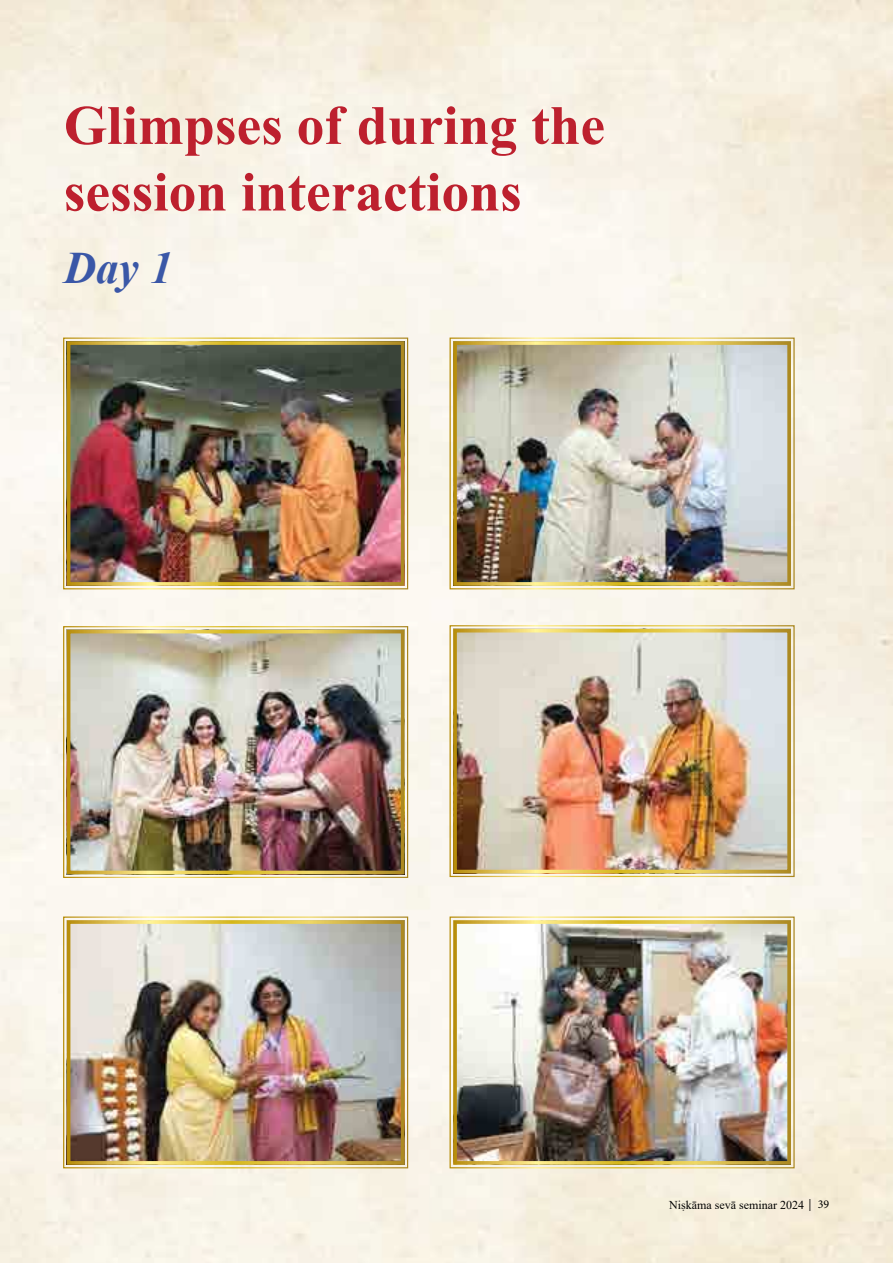
<style>
.page{position:relative;width:893px;height:1263px;background:#fff}
.page>*{position:absolute;margin:0;border:0;box-sizing:border-box;transform-origin:0 0}
.t1{font:700 55.5px/66.6px "Times New Roman";color:#bd202e}
.t2{font:italic 700 45px "Times New Roman";color:#3a57a7}
.t3{font:12px "Times New Roman";color:#000}
.s1{font-family:"Minion Pro"}
</style>
<div class="page">
<img style="left:62px;top:337px;width:347px;height:253px">
<img style="left:449px;top:916px;width:346px;height:253px">
<img style="left:449px;top:337px;width:346px;height:253px">
<img style="left:62px;top:625px;width:347px;height:253px">
<img style="left:62px;top:916px;width:347px;height:253px">
<img style="left:449px;top:624px;width:346px;height:254px">
<p class="t1" style="left:64px;top:90px;width:543px">Glimpses of during the session interactions</p>
<p class="t2" style="left:64px;top:237px;width:110px">Day 1</p>
<p class="t3" style="left:669px;top:1196px;width:161px">Niṣkāma sevā seminar 2024 <span class="s1">| 39</span></p>
</div>
